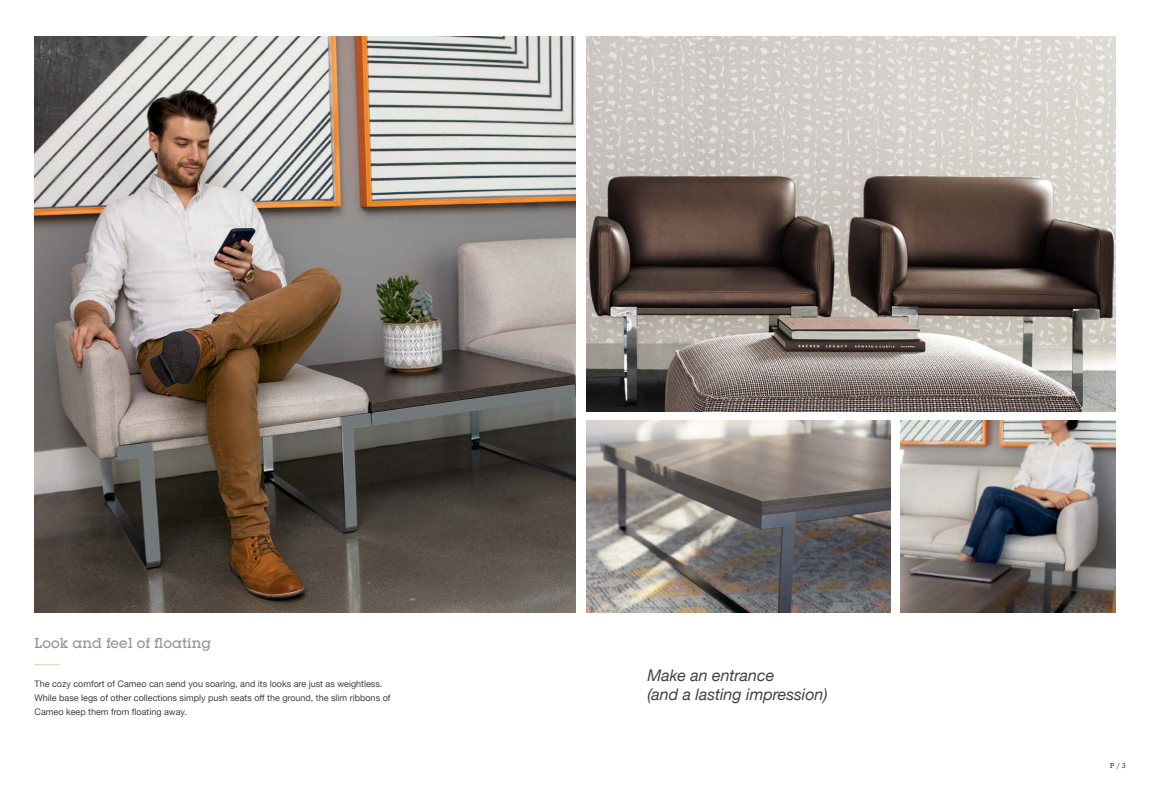
<style>
.page{position:relative;width:1152px;height:792px;background:#fff}
.page>*{position:absolute;margin:0;border:0;box-sizing:border-box;transform-origin:0 0}
.t1{font:italic 16px/19.2px "Helvetica Neue";color:#414042}
.t2{font:500 14px "Lubalin Graph Std";letter-spacing:.01em;color:#939598}
.t3{font:9px/14px "Helvetica Neue";color:#414042}
.t4{font:7px "Lubalin Graph Std";color:#000}
</style>
<div class="page">
<img style="left:586px;top:421px;width:305px;height:191px">
<img style="left:901px;top:421px;width:215px;height:191px">
<img style="left:586px;top:36px;width:530px;height:375px">
<img style="left:35px;top:36px;width:541px;height:576px">
<svg style="left:35px;top:664px;width:25px;height:1px"></svg>
<h2 class="t2" style="left:35px;top:635px;width:178px">Look and feel of floating</h2>
<p class="t3" style="left:35px;top:678px;width:357px">The cozy comfort of Cameo can send you soaring, and its looks are just as weightless.<br>While base legs of other collections simply push seats off the ground, the slim ribbons of<br>Cameo keep them from floating away.</p>
<h1 class="t1" style="left:647px;top:667px;width:182px">Make an entrance<br>(and a lasting impression)</h1>
<p class="t4" style="left:1110px;top:761px;width:17px">P / 3</p>
</div>
